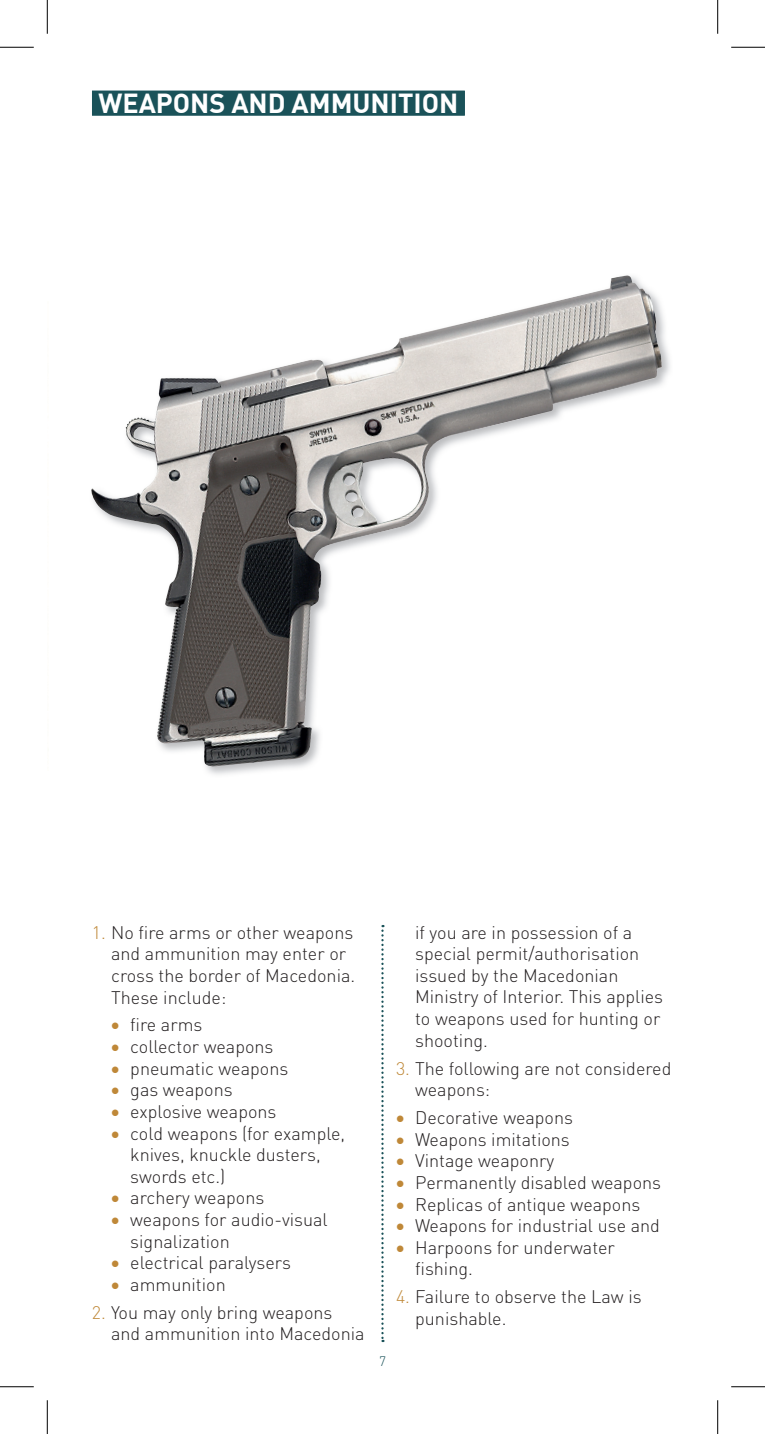
<style>
.page{position:relative;width:765px;height:1434px;background:#fff}
.page>*{position:absolute;margin:0;border:0;box-sizing:border-box;transform-origin:0 0}
.t1{font:700 27px "DIN Pro";color:#fff}
.t2{font:300 18px/21.6px "DIN Pro";color:#231f20}
.t3{font:300 13.5px "DIN Pro";color:#1a5259}
.s1{color:#bf8838}
</style>
<div class="page">
<svg style="left:381px;top:925px;width:2px;height:417px"></svg>
<img style="left:91px;top:276px;width:570px;height:490px">
<div style="left:92px;top:91px;width:372px;height:25px;background:#1a5259"></div>
<hr style="left:0;top:47px;width:34px;height:1px;background:#000">
<hr style="left:730px;top:47px;width:34px;height:1px;background:#000">
<hr style="left:0;top:1386px;width:34px;height:1px;background:#000">
<hr style="left:730px;top:1386px;width:34px;height:1px;background:#000">
<hr style="left:47px;top:0;width:1px;height:34px;background:#000">
<hr style="left:47px;top:1400px;width:1px;height:34px;background:#000">
<hr style="left:717px;top:0;width:1px;height:34px;background:#000">
<hr style="left:717px;top:1400px;width:1px;height:34px;background:#000">
<h1 class="t1" style="left:98px;top:85px;width:361px">WEAPONS AND AMMUNITION</h1>
<p class="t2" style="left:111px;top:921px;width:245px;text-indent:-19px"><span class="s1">1.</span> No fire arms or other weapons and ammunition may enter or cross the border of Macedonia.<br>These include:</p>
<p class="t2" style="left:111px;top:1013px;width:93px"><span class="s1">•</span> fire arms</p>
<p class="t2" style="left:111px;top:1035px;width:164px"><span class="s1">•</span> collector weapons</p>
<p class="t2" style="left:111px;top:1057px;width:179px"><span class="s1">•</span> pneumatic weapons</p>
<p class="t2" style="left:111px;top:1078px;width:123px"><span class="s1">•</span> gas weapons</p>
<p class="t2" style="left:111px;top:1100px;width:167px"><span class="s1">•</span> explosive weapons</p>
<p class="t2" style="left:130px;top:1121px;width:216px;text-indent:-19px"><span class="s1">•</span> cold weapons (for example, knives, knuckle dusters, swords etc.)</p>
<p class="t2" style="left:111px;top:1186px;width:155px"><span class="s1">•</span> archery weapons</p>
<p class="t2" style="left:130px;top:1208px;width:199px;text-indent:-19px"><span class="s1">•</span> weapons for audio-visual signalization</p>
<p class="t2" style="left:111px;top:1251px;width:181px"><span class="s1">•</span> electrical paralysers</p>
<p class="t2" style="left:111px;top:1273px;width:116px"><span class="s1">•</span> ammunition</p>
<p class="t2" style="left:111px;top:1301px;width:255px;text-indent:-19px"><span class="s1">2.</span> You may only bring weapons and ammunition into Macedonia</p>
<p class="t3" style="left:379px;top:1352px;width:8px">7</p>
<p class="t2" style="left:415px;top:921px;width:249px">if you are in possession of a special permit/authorisation issued by the Macedonian<br>Ministry of Interior. This applies to weapons used for hunting or shooting.</p>
<p class="t2" style="left:415px;top:1057px;width:257px;text-indent:-19px"><span class="s1">3.</span> The following are not considered weapons:</p>
<p class="t2" style="left:396px;top:1106px;width:178px"><span class="s1">•</span> Decorative weapons</p>
<p class="t2" style="left:396px;top:1128px;width:175px"><span class="s1">•</span> Weapons imitations</p>
<p class="t2" style="left:396px;top:1149px;width:160px"><span class="s1">•</span> Vintage weaponry</p>
<p class="t2" style="left:396px;top:1171px;width:266px"><span class="s1">•</span> Permanently disabled weapons</p>
<p class="t2" style="left:396px;top:1193px;width:246px"><span class="s1">•</span> Replicas of antique weapons</p>
<p class="t2" style="left:396px;top:1214px;width:265px"><span class="s1">•</span> Weapons for industrial use and</p>
<p class="t2" style="left:415px;top:1236px;width:201px;text-indent:-19px"><span class="s1">•</span> Harpoons for underwater fishing.</p>
<p class="t2" style="left:415px;top:1285px;width:228px;text-indent:-19px"><span class="s1">4.</span> Failure to observe the Law is punishable.</p>
</div>
